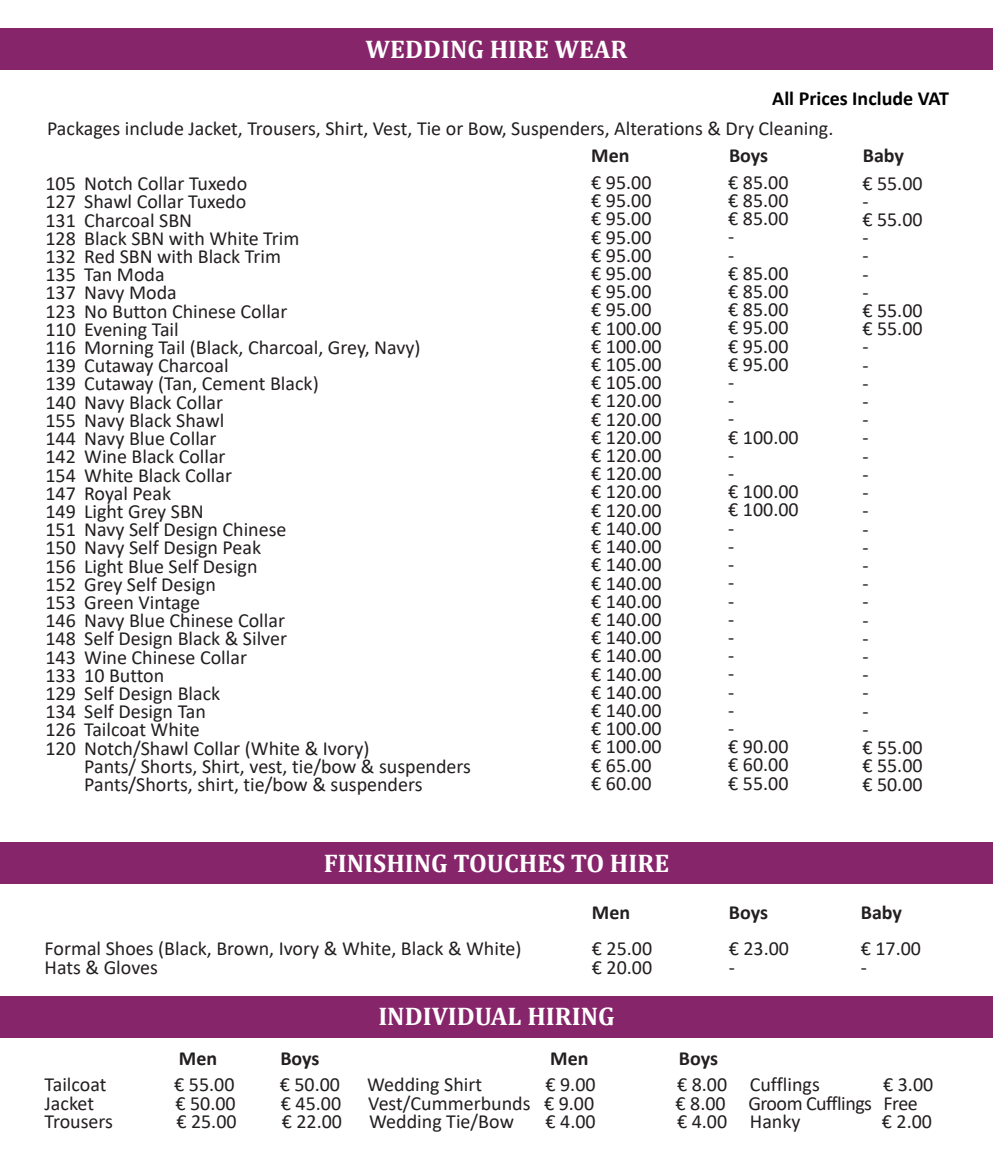
<style>
.page{position:relative;width:993px;height:1163px;background:#fff}
.page>*{position:absolute;margin:0;border:0;box-sizing:border-box;transform-origin:0 0}
.t1{font:700 25.6px "Cambria";color:#fff}
.t2{font:20px/18.2px "Calibri";color:#231f20}
.t3{font:700 20px "Calibri";color:#231f20}
.t4{font:20px "Calibri";letter-spacing:-.025em;color:#231f20}
.t5{font:700 20px "Calibri";color:#000001}
</style>
<div class="page">
<div style="left:0;top:841px;width:993px;height:42px;background:#87256a"></div>
<div style="left:0;top:995px;width:993px;height:42px;background:#87256a"></div>
<div style="left:0;top:28px;width:993px;height:42px;background:#87256a"></div>
<p class="t1" style="left:366px;top:31px;width:263px">WEDDING HIRE WEAR</p>
<p class="t5" style="left:772px;top:84px;width:178px">All Prices Include VAT</p>
<p class="t2" style="left:47px;top:119px;width:788px">Packages include Jacket, Trousers, Shirt, Vest, Tie or Bow, Suspenders, Alterations &amp; Dry Cleaning.</p>
<p class="t2" style="left:46px;top:174px;width:377px">105 Notch Collar Tuxedo<br>127 Shawl Collar Tuxedo<br>131 Charcoal SBN<br>128 Black SBN with White Trim<br>132 Red SBN with Black Trim<br>135 Tan Moda<br>137 Navy Moda<br>123 No Button Chinese Collar<br>110 Evening Tail<br>116 Morning Tail (Black, Charcoal, Grey, Navy)<br>139 Cutaway Charcoal<br>139 Cutaway (Tan, Cement Black)<br>140 Navy Black Collar<br>155 Navy Black Shawl<br>144 Navy Blue Collar<br>142 Wine Black Collar<br>154 White Black Collar<br>147 Royal Peak<br>149 Light Grey SBN<br>151 Navy Self Design Chinese<br>150 Navy Self Design Peak<br>156 Light Blue Self Design<br>152 Grey Self Design<br>153 Green Vintage<br>146 Navy Blue Chinese Collar<br>148 Self Design Black &amp; Silver<br>143 Wine Chinese Collar<br>133 10 Button<br>129 Self Design Black<br>134 Self Design Tan<br>126 Tailcoat White<br>120 Notch/Shawl Collar (White &amp; Ivory)</p>
<p class="t2" style="left:84px;top:756px;width:388px">Pants/ Shorts, Shirt, vest, tie/bow &amp; suspenders<br>Pants/Shorts, shirt, tie/bow &amp; suspenders</p>
<p class="t3" style="left:591px;top:141px;width:40px">Men</p>
<p class="t3" style="left:729px;top:141px;width:41px">Boys</p>
<p class="t3" style="left:863px;top:141px;width:43px">Baby</p>
<p class="t2" style="left:591px;top:173px;width:72px">€ 95.00 € 95.00 € 95.00 € 95.00 € 95.00 € 95.00 € 95.00 € 95.00 € 100.00 € 100.00 € 105.00 € 105.00 € 120.00 € 120.00 € 120.00 € 120.00 € 120.00 € 120.00 € 120.00 € 140.00 € 140.00 € 140.00 € 140.00 € 140.00 € 140.00 € 140.00 € 140.00 € 140.00 € 140.00 € 140.00 € 100.00 € 100.00 € 65.00 € 60.00</p>
<p class="t2" style="left:728px;top:172px;width:72px">€ 85.00 € 85.00 € 85.00 -<br>-<br>€ 85.00 € 85.00 € 85.00 € 95.00 € 95.00 € 95.00 -<br>-<br>-<br>€ 100.00 -<br>-<br>€ 100.00 € 100.00 -<br>-<br>-<br>-<br>-<br>-<br>-<br>-<br>-<br>-<br>-<br>-<br>€ 90.00 € 60.00 € 55.00</p>
<p class="t2" style="left:862px;top:173px;width:62px">€ 55.00 -<br>€ 55.00 -<br>-<br>-<br>-<br>€ 55.00 € 55.00 -<br>-<br>-<br>-<br>-<br>-<br>-<br>-<br>-<br>-<br>-<br>-<br>-<br>-<br>-<br>-<br>-<br>-<br>-<br>-<br>-<br>-<br>€ 55.00 € 55.00 € 50.00</p>
<p class="t1" style="left:324px;top:844px;width:347px">FINISHING TOUCHES TO HIRE</p>
<p class="t3" style="left:592px;top:898px;width:40px">Men</p>
<p class="t3" style="left:729px;top:898px;width:41px">Boys</p>
<p class="t3" style="left:861px;top:898px;width:43px">Baby</p>
<p class="t2" style="left:45px;top:939px;width:478px">Formal Shoes (Black, Brown, Ivory &amp; White, Black &amp; White)</p>
<p class="t2" style="left:592px;top:939px;width:62px">€ 25.00</p>
<p class="t2" style="left:729px;top:939px;width:62px">€ 23.00</p>
<p class="t2" style="left:861px;top:939px;width:62px">€ 17.00</p>
<p class="t2" style="left:45px;top:957px;width:115px">Hats &amp; Gloves</p>
<p class="t2" style="left:592px;top:957px;width:62px">€ 20.00</p>
<p class="t2" style="left:729px;top:957px;width:8px">-</p>
<p class="t2" style="left:861px;top:957px;width:8px">-</p>
<p class="t1" style="left:378px;top:998px;width:238px">INDIVIDUAL HIRING</p>
<p class="t3" style="left:179px;top:1043px;width:40px">Men</p>
<p class="t3" style="left:280px;top:1043px;width:41px">Boys</p>
<p class="t3" style="left:550px;top:1043px;width:40px">Men</p>
<p class="t3" style="left:679px;top:1043px;width:41px">Boys</p>
<p class="t2" style="left:45px;top:1074px;width:63px">Tailcoat</p>
<p class="t2" style="left:174px;top:1074px;width:62px">€ 55.00</p>
<p class="t2" style="left:280px;top:1074px;width:62px">€ 50.00</p>
<p class="t2" style="left:367px;top:1074px;width:116px">Wedding Shirt</p>
<p class="t2" style="left:545px;top:1074px;width:52px">€ 9.00</p>
<p class="t2" style="left:677px;top:1074px;width:144px">€ 8.00 Cufflings</p>
<p class="t2" style="left:883px;top:1074px;width:52px">€ 3.00</p>
<p class="t2" style="left:45px;top:1093px;width:51px">Jacket</p>
<p class="t2" style="left:175px;top:1093px;width:62px">€ 50.00</p>
<p class="t2" style="left:281px;top:1093px;width:62px">€ 45.00</p>
<p class="t2" style="left:368px;top:1093px;width:227px">Vest/Cummerbunds € 9.00</p>
<p class="t4" style="left:675px;top:1089px;width:244px">€ 8.00 Groom Cufflings Free</p>
<p class="t2" style="left:45px;top:1111px;width:70px">Trousers</p>
<p class="t2" style="left:176px;top:1111px;width:62px">€ 25.00</p>
<p class="t2" style="left:282px;top:1111px;width:62px">€ 22.00</p>
<p class="t2" style="left:369px;top:1111px;width:146px">Wedding Tie/Bow</p>
<p class="t2" style="left:545px;top:1111px;width:52px">€ 4.00</p>
<p class="t2" style="left:677px;top:1111px;width:125px">€ 4.00 Hanky</p>
<p class="t2" style="left:882px;top:1111px;width:52px">€ 2.00</p>
</div>
